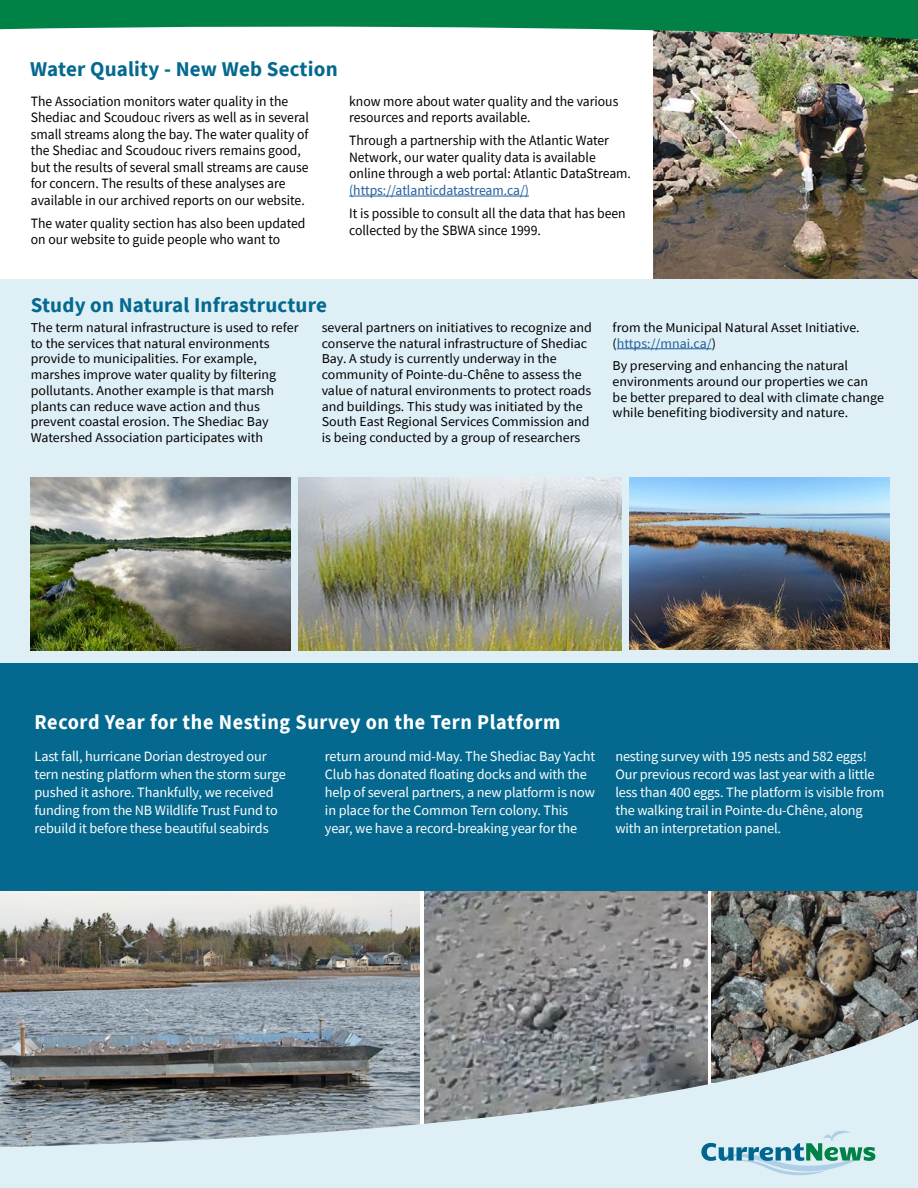
<style>
.page{position:relative;width:918px;height:1188px;background:#fff}
.page>*{position:absolute;margin:0;border:0;box-sizing:border-box;transform-origin:0 0}
.t1{font:700 21px "Source Sans Pro";letter-spacing:.01em;color:#05698f}
.t2{font:700 21px "Source Sans Pro";letter-spacing:.03em;color:#fff;scale:.96 1}
.t3{font:14.25px/16.5px "Source Sans Pro";color:#000;scale:.96 1}
.t4{font:14.25px/18px "Source Sans Pro";letter-spacing:-.01em;color:#fff}
.t5{font:14.25px "Source Sans Pro";color:#215e9e;scale:.96 1}
.t6{font:13.5px/15.8px "Source Sans Pro";color:#000}
.s1{color:#215e9e}
</style>
<div class="page">
<img style="left:424px;top:891px;width:283px;height:122px">
<img style="left:712px;top:891px;width:206px;height:122px">
<img style="left:0;top:891px;width:420px;height:122px">
<img style="left:653px;top:107px;width:265px;height:172px">
<div style="left:0;top:279px;width:918px;height:429px;background:#def0f5"></div>
<div style="left:0;top:663px;width:918px;height:228px;background:#05698f"></div>
<hr style="left:349px;top:196px;width:180px;height:1px;background:#215e9e">
<svg style="left:0;top:1013px;width:918px;height:175px;background:#a5afb3"></svg>
<img style="left:0;top:0;width:918px;height:107px">
<hr style="left:617px;top:348px;width:95px;height:1px;background:#215e9e">
<img style="left:30px;top:477px;width:261px;height:174px">
<img style="left:298px;top:477px;width:324px;height:174px">
<img style="left:629px;top:477px;width:260px;height:173px">
<svg style="left:701px;top:1124px;width:174px;height:61px;background:#badbe0"></svg>
<h1 class="t1" style="left:30px;top:55px;width:309px">Water Quality - New Web Section</h1>
<p class="t3" style="left:31px;top:93px;width:291px">The Association monitors water quality in the Shediac and Scoudouc rivers as well as in several small streams along the bay. The water quality of the Shediac and Scoudouc rivers remains good, but the results of several small streams are cause for concern. The results of these analyses are available in our archived reports on our website.</p>
<p class="t3" style="left:31px;top:215px;width:288px">The water quality section has also been updated on our website to guide people who want to</p>
<p class="t3" style="left:349px;top:93px;width:282px">know more about water quality and the various resources and reports available.</p>
<p class="t3" style="left:349px;top:132px;width:295px">Through a partnership with the Atlantic Water<br>Network, our water quality data is available online through a web portal: Atlantic DataStream.</p>
<p class="t5" style="left:349px;top:181px;width:189px">(https://atlanticdatastream.ca/)</p>
<p class="t3" style="left:349px;top:205px;width:290px">It is possible to consult all the data that has been collected by the SBWA since 1999.</p>
<h1 class="t1" style="left:31px;top:291px;width:298px">Study on Natural Infrastructure</h1>
<p class="t6" style="left:31px;top:320px;width:269px">The term natural infrastructure is used to refer to the services that natural environments provide to municipalities. For example, marshes improve water quality by filtering pollutants. Another example is that marsh plants can reduce wave action and thus prevent coastal erosion. The Shediac Bay Watershed Association participates with</p>
<p class="t6" style="left:322px;top:320px;width:272px">several partners on initiatives to recognize and conserve the natural infrastructure of Shediac Bay. A study is currently underway in the community of Pointe-du-Chêne to assess the value of natural environments to protect roads and buildings. This study was initiated by the South East Regional Services Commission and is being conducted by a group of researchers</p>
<p class="t6" style="left:613px;top:320px;width:249px">from the Municipal Natural Asset Initiative. (<span class="s1">https://mnai.ca/</span>)</p>
<p class="t6" style="left:613px;top:358px;width:273px">By preserving and enhancing the natural environments around our properties we can be better prepared to deal with climate change while benefiting biodiversity and nature.</p>
<h1 class="t2" style="left:35px;top:708px;width:549px">Record Year for the Nesting Survey on the Tern Platform</h1>
<p class="t4" style="left:35px;top:747px;width:253px">Last fall, hurricane Dorian destroyed our tern nesting platform when the storm surge pushed it ashore. Thankfully, we received funding from the NB Wildlife Trust Fund to rebuild it before these beautiful seabirds</p>
<p class="t4" style="left:325px;top:747px;width:272px">return around mid-May. The Shediac Bay Yacht Club has donated floating docks and with the help of several partners, a new platform is now in place for the Common Tern colony. This year, we have a record-breaking year for the</p>
<p class="t4" style="left:615px;top:747px;width:270px">nesting survey with 195 nests and 582 eggs!<br>Our previous record was last year with a little less than 400 eggs. The platform is visible from the walking trail in Pointe-du-Chêne, along with an interpretation panel.</p>
</div>
